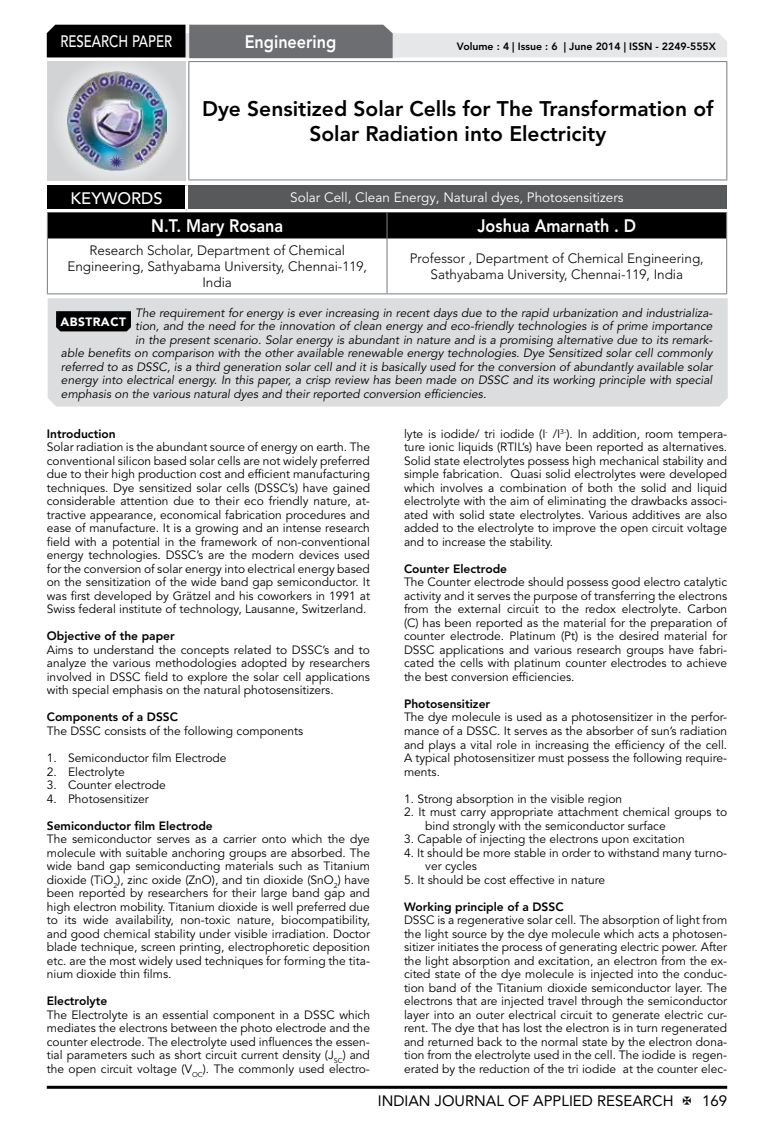
<style>
.page{position:relative;width:774px;height:1136px;background:#fff}
.page>*{position:absolute;margin:0;border:0;box-sizing:border-box;transform-origin:0 0}
.t1{font:800 21px/25.2px "Avenir LT Std";color:#000;text-align:center}
.t2{font:800 18px "Avenir LT Std";color:#fff;scale:.9 1}
.t3{font:500 16.5px "Avenir LT Std";color:#fff;scale:.8 1}
.t4{font:500 16.5px "Avenir LT Std";color:#fff}
.t5{font:15px "Avenir LT Std";color:#000}
.t6{font:300 13.5px/16.2px "Avenir LT Std";color:#000;text-align:center}
.t7{font:13.5px "Avenir LT Std";color:#fff}
.t8{font:12px/13.5px "Avenir LT Std";color:#000;text-align:justify}
.t9{font:italic 12px "Avenir LT Std";color:#000}
.t10{font:800 12px "Avenir LT Std";color:#000}
.t11{font:900 12px "Avenir LT Std";letter-spacing:.04em;color:#fff}
.t12{font:800 10.5px "Avenir LT Std";color:#000}
</style>
<div class="page">
<hr style="left:47px;top:1085px;width:680px;height:3px;background:#000">
<div style="left:48px;top:62px;width:137px;height:118px;background:linear-gradient(to right,#d9dadb,#d9dadb)"></div>
<img style="left:68px;top:71px;width:99px;height:100px">
<svg style="left:47px;top:25px;width:680px;height:33px;background:#979899"></svg>
<hr style="left:188px;top:61px;width:539px;height:1px;background:#808285">
<hr style="left:188px;top:62px;width:1px;height:117px;background:#808285">
<hr style="left:726px;top:62px;width:1px;height:117px;background:#808285">
<hr style="left:188px;top:179px;width:539px;height:1px;background:#808285">
<div style="left:47px;top:212px;width:680px;height:26px;background:#000"></div>
<hr style="left:47px;top:238px;width:340px;height:1px;background:#808285">
<hr style="left:47px;top:239px;width:1px;height:54px;background:#808285">
<hr style="left:387px;top:238px;width:340px;height:1px;background:#808285">
<hr style="left:386px;top:239px;width:1px;height:54px;background:#808285">
<hr style="left:726px;top:239px;width:1px;height:54px;background:#808285">
<hr style="left:47px;top:293px;width:340px;height:1px;background:#808285">
<hr style="left:387px;top:293px;width:340px;height:1px;background:#808285">
<div style="left:47px;top:185px;width:139px;height:25px;background:#000"></div>
<div style="left:186px;top:185px;width:541px;height:25px;background:#58595b"></div>
<hr style="left:185px;top:185px;width:3px;height:24px;background:#fff">
<hr style="left:47px;top:209px;width:139px;height:3px;background:#fff">
<hr style="left:186px;top:209px;width:541px;height:3px;background:#fff">
<div style="left:48px;top:298px;width:680px;height:108px;background:#dcddde"></div>
<svg style="left:56px;top:311px;width:75px;height:20px"></svg>
<h3 class="t3" style="left:60px;top:32px;width:139px">RESEARCH PAPER</h3>
<h2 class="t2" style="left:245px;top:31px;width:103px">Engineering</h2>
<p class="t12" style="left:457px;top:41px;width:261px">Volume : 4 | Issue : 6 | June 2014 | ISSN - 2249-555X</p>
<h1 class="t1" style="left:202px;top:96px;width:513px">Dye Sensitized Solar Cells for The Transformation of<br>Solar Radiation into Electricity</h1>
<h3 class="t4" style="left:71px;top:189px;width:94px">KEYWORDS</h3>
<p class="t7" style="left:290px;top:189px;width:335px">Solar Cell, Clean Energy, Natural dyes, Photosensitizers</p>
<h2 class="t2" style="left:151px;top:215px;width:148px">N.T. Mary Rosana</h2>
<h2 class="t2" style="left:477px;top:215px;width:178px">Joshua Amarnath . D</h2>
<p class="t6" style="left:67px;top:242px;width:301px">Research Scholar, Department of Chemical<br>Engineering, Sathyabama University, Chennai-119,<br>India</p>
<p class="t6" style="left:410px;top:250px;width:295px">Professor , Department of Chemical Engineering,<br>Sathyabama University, Chennai-119, India</p>
<p class="t9" style="left:135px;top:306px;width:579px">The requirement for energy is ever increasing in recent days due to the rapid urbanization and industrializa-</p>
<p class="t9" style="left:135px;top:319px;width:579px">tion, and the need for the innovation of clean energy and eco-friendly technologies is of prime importance</p>
<p class="t9" style="left:135px;top:333px;width:579px">in the present scenario. Solar energy is abundant in nature and is a promising alternative due to its remark-</p>
<p class="t9" style="left:61px;top:346px;width:653px">able benefits on comparison with the other available renewable energy technologies. Dye Sensitized solar cell commonly</p>
<p class="t9" style="left:61px;top:360px;width:653px">referred to as DSSC, is a third generation solar cell and it is basically used for the conversion of abundantly available solar</p>
<p class="t9" style="left:61px;top:373px;width:653px">energy into electrical energy. In this paper, a crisp review has been made on DSSC and its working principle with special</p>
<p class="t9" style="left:61px;top:387px;width:427px">emphasis on the various natural dyes and their reported conversion efficiencies.</p>
<p class="t10" style="left:47px;top:426px;width:70px">Introduction</p>
<p class="t8" style="left:47px;top:440px;width:325px">Solar radiation is the abundant source of energy on earth. The conventional silicon based solar cells are not widely preferred due to their high production cost and efficient manufacturing techniques. Dye sensitized solar cells (DSSC’s) have gained considerable attention due to their eco friendly nature, at&shy;tractive appearance, economical fabrication procedures and ease of manufacture. It is a growing and an intense research field with a potential in the framework of non-conventional energy technologies. DSSC’s are the modern devices used for the conversion of solar energy into electrical energy based on the sensitization of the wide band gap semiconductor. It was first developed by Grätzel and his coworkers in 1991 at Swiss federal institute of technology, Lausanne, Switzerland.</p>
<p class="t10" style="left:47px;top:629px;width:130px">Objective of the paper</p>
<p class="t8" style="left:47px;top:643px;width:325px">Aims to understand the concepts related to DSSC’s and to analyze the various methodologies adopted by researchers involved in DSSC field to explore the solar cell applications with special emphasis on the natural photosensitizers.</p>
<p class="t10" style="left:47px;top:710px;width:133px">Components of a DSSC</p>
<p class="t8" style="left:47px;top:724px;width:258px">The DSSC consists of the following components</p>
<p class="t8" style="left:47px;top:751px;width:181px">1. Semiconductor film Electrode</p>
<p class="t8" style="left:47px;top:764px;width:79px">2. Electrolyte</p>
<p class="t8" style="left:47px;top:778px;width:121px">3. Counter electrode</p>
<p class="t8" style="left:47px;top:791px;width:104px">4. Photosensitizer</p>
<p class="t10" style="left:47px;top:818px;width:168px">Semiconductor film Electrode</p>
<p class="t8" style="left:47px;top:832px;width:325px">The semiconductor serves as a carrier onto which the dye molecule with suitable anchoring groups are absorbed. The wide band gap semiconducting materials such as Titanium dioxide (TiO<sub>2</sub>), zinc oxide (ZnO), and tin dioxide (SnO<sub>2</sub>) have been reported by researchers for their large band gap and high electron mobility. Titanium dioxide is well preferred due to its wide availability, non-toxic nature, biocompatibility, and good chemical stability under visible irradiation. Doctor blade technique, screen printing, electrophoretic deposition etc. are the most widely used techniques for forming the tita&shy;nium dioxide thin films.</p>
<p class="t10" style="left:47px;top:993px;width:62px">Electrolyte</p>
<p class="t8" style="left:47px;top:1007px;width:325px">The Electrolyte is an essential component in a DSSC which mediates the electrons between the photo electrode and the counter electrode. The electrolyte used influences the essen&shy;tial parameters such as short circuit current density (J<sub>SC</sub>) and the open circuit voltage (V<sub>OC</sub>). The commonly used electro-</p>
<p class="t11" style="left:60px;top:315px;width:67px">ABSTRACT</p>
<p class="t8" style="left:404px;top:427px;width:325px">lyte is iodide/ tri iodide (I<sup>-</sup> /I<sup>3-</sup>). In addition, room tempera&shy;ture ionic liquids (RTIL’s) have been reported as alternatives.<br>Solid state electrolytes possess high mechanical stability and simple fabrication. Quasi solid electrolytes were developed which involves a combination of both the solid and liquid electrolyte with the aim of eliminating the drawbacks associ&shy;ated with solid state electrolytes. Various additives are also added to the electrolyte to improve the open circuit voltage and to increase the stability.</p>
<p class="t10" style="left:404px;top:561px;width:105px">Counter Electrode</p>
<p class="t8" style="left:404px;top:575px;width:325px">The Counter electrode should possess good electro catalytic activity and it serves the purpose of transferring the electrons from the external circuit to the redox electrolyte. Carbon (C) has been reported as the material for the preparation of counter electrode. Platinum (Pt) is the desired material for DSSC applications and various research groups have fabri&shy;cated the cells with platinum counter electrodes to achieve the best conversion efficiencies.</p>
<p class="t10" style="left:404px;top:696px;width:88px">Photosensitizer</p>
<p class="t8" style="left:404px;top:710px;width:325px">The dye molecule is used as a photosensitizer in the perfor&shy;mance of a DSSC. It serves as the absorber of sun’s radiation and plays a vital role in increasing the efficiency of the cell.<br>A typical photosensitizer must possess the following require&shy;ments.</p>
<p class="t8" style="left:404px;top:791px;width:220px">1. Strong absorption in the visible region</p>
<p class="t8" style="left:425px;top:805px;width:303px;text-indent:-21px">2. It must carry appropriate attachment chemical groups to bind strongly with the semiconductor surface</p>
<p class="t8" style="left:404px;top:832px;width:282px">3. Capable of injecting the electrons upon excitation</p>
<p class="t8" style="left:425px;top:845px;width:303px;text-indent:-21px">4. It should be more stable in order to withstand many turno&shy;ver cycles</p>
<p class="t8" style="left:404px;top:872px;width:203px">5. It should be cost effective in nature</p>
<p class="t10" style="left:404px;top:899px;width:161px">Working principle of a DSSC</p>
<p class="t8" style="left:404px;top:913px;width:325px">DSSC is a regenerative solar cell. The absorption of light from the light source by the dye molecule which acts a photosen&shy;sitizer initiates the process of generating electric power. After the light absorption and excitation, an electron from the ex&shy;cited state of the dye molecule is injected into the conduc&shy;tion band of the Titanium dioxide semiconductor layer. The electrons that are injected travel through the semiconductor layer into an outer electrical circuit to generate electric cur&shy;rent. The dye that has lost the electron is in turn regenerated and returned back to the normal state by the electron dona&shy;tion from the electrolyte used in the cell. The iodide is regen&shy;erated by the reduction of the tri iodide at the counter elec-</p>
<p class="t5" style="left:378px;top:1091px;width:297px">INDIAN JOURNAL OF APPLIED RESEARCH</p>
<p class="t5" style="left:702px;top:1091px;width:27px">169</p>
</div>
